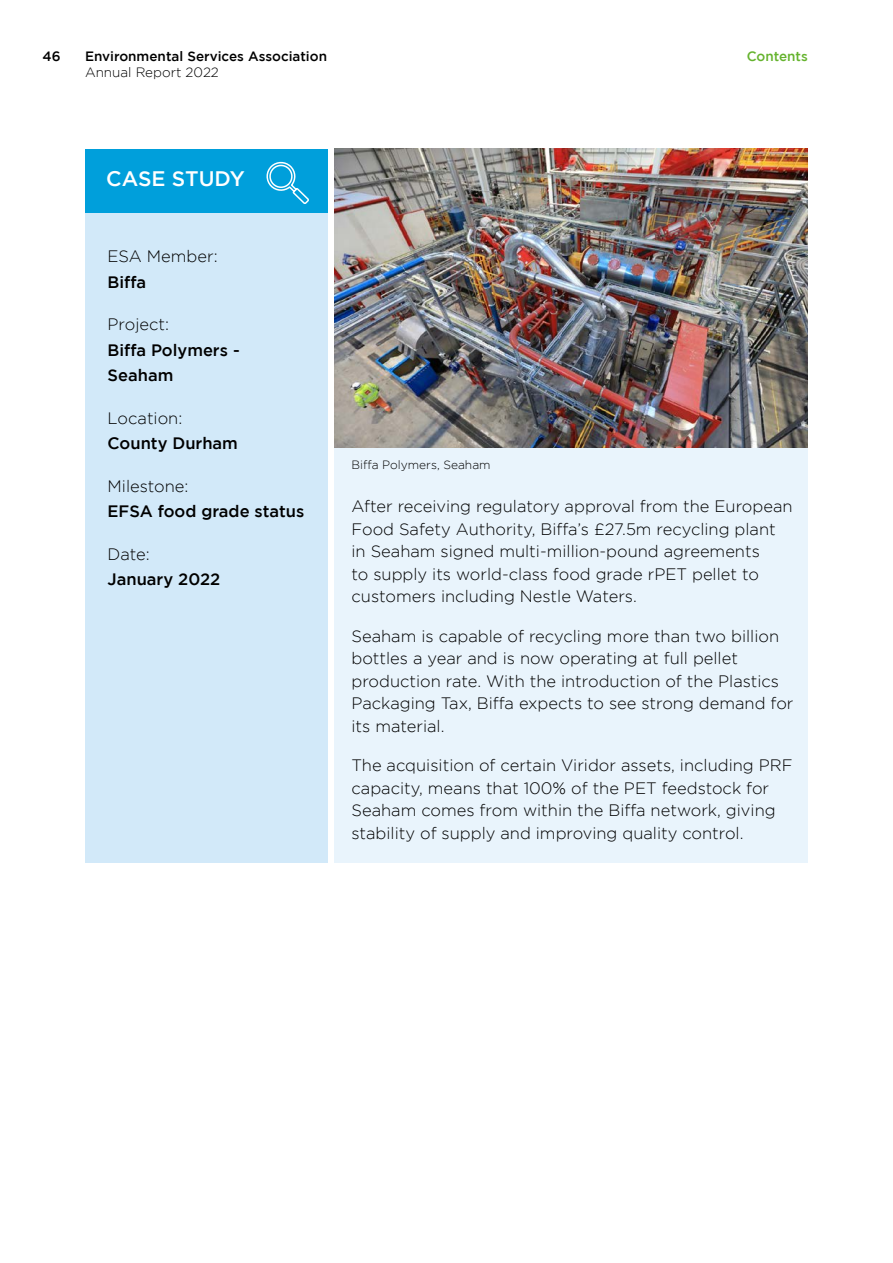
<style>
.page{position:relative;width:893px;height:1263px;background:#fff}
.page>*{position:absolute;margin:0;border:0;box-sizing:border-box;transform-origin:0 0}
.t1{font:500 21px "Gotham";color:#fff}
.t2{font:300 16.5px/22.5px "Gotham";color:#000}
.t3{font:500 16.5px/25.5px "Gotham";color:#000}
.t4{font:500 13.5px "Gotham";color:#000}
.t5{font:300 13.5px "Gotham";color:#000}
.t6{font:500 13.5px "Gotham";color:#65b32e}
.t7{font:300 12px "Gotham";color:#000}
</style>
<div class="page">
<div style="left:85px;top:151px;width:242px;height:712px;background:#d2e9f9"></div>
<div style="left:334px;top:149px;width:474px;height:714px;background:#e9f4fc"></div>
<div style="left:85px;top:149px;width:242px;height:64px;background:#009fdb"></div>
<svg style="left:266px;top:161px;width:43px;height:43px"></svg>
<img style="left:334px;top:149px;width:474px;height:299px">
<p class="t4" style="left:43px;top:48px;width:20px">46</p>
<p class="t4" style="left:85px;top:48px;width:244px">Environmental Services Association</p>
<p class="t5" style="left:85px;top:65px;width:135px">Annual Report 2022</p>
<p class="t6" style="left:747px;top:48px;width:63px">Contents</p>
<p class="t1" style="left:106px;top:167px;width:140px">CASE STUDY</p>
<p class="t2" style="left:108px;top:245px;width:112px">ESA Member:</p>
<p class="t3" style="left:108px;top:269px;width:40px">Biffa</p>
<p class="t2" style="left:108px;top:313px;width:63px">Project:</p>
<p class="t3" style="left:108px;top:337px;width:134px">Biffa Polymers -<br>Seaham</p>
<p class="t2" style="left:108px;top:406px;width:76px">Location:</p>
<p class="t3" style="left:108px;top:430px;width:132px">County Durham</p>
<p class="t2" style="left:108px;top:474px;width:82px">Milestone:</p>
<p class="t3" style="left:108px;top:498px;width:198px">EFSA food grade status</p>
<p class="t2" style="left:108px;top:542px;width:44px">Date:</p>
<p class="t3" style="left:108px;top:566px;width:114px">January 2022</p>
<p class="t7" style="left:351px;top:458px;width:141px">Biffa Polymers, Seaham</p>
<p class="t2" style="left:351px;top:495px;width:443px">After receiving regulatory approval from the European Food Safety Authority, Biffa’s £27.5m recycling plant in Seaham signed multi-million-pound agreements<br>to supply its world-class food grade rPET pellet to customers including Nestle Waters.</p>
<p class="t2" style="left:351px;top:625px;width:443px">Seaham is capable of recycling more than two billion bottles a year and is now operating at full pellet production rate. With the introduction of the Plastics Packaging Tax, Biffa expects to see strong demand for its material.</p>
<p class="t2" style="left:351px;top:754px;width:443px">The acquisition of certain Viridor assets, including PRF capacity, means that 100% of the PET feedstock for Seaham comes from within the Biffa network, giving stability of supply and improving quality control.</p>
</div>
